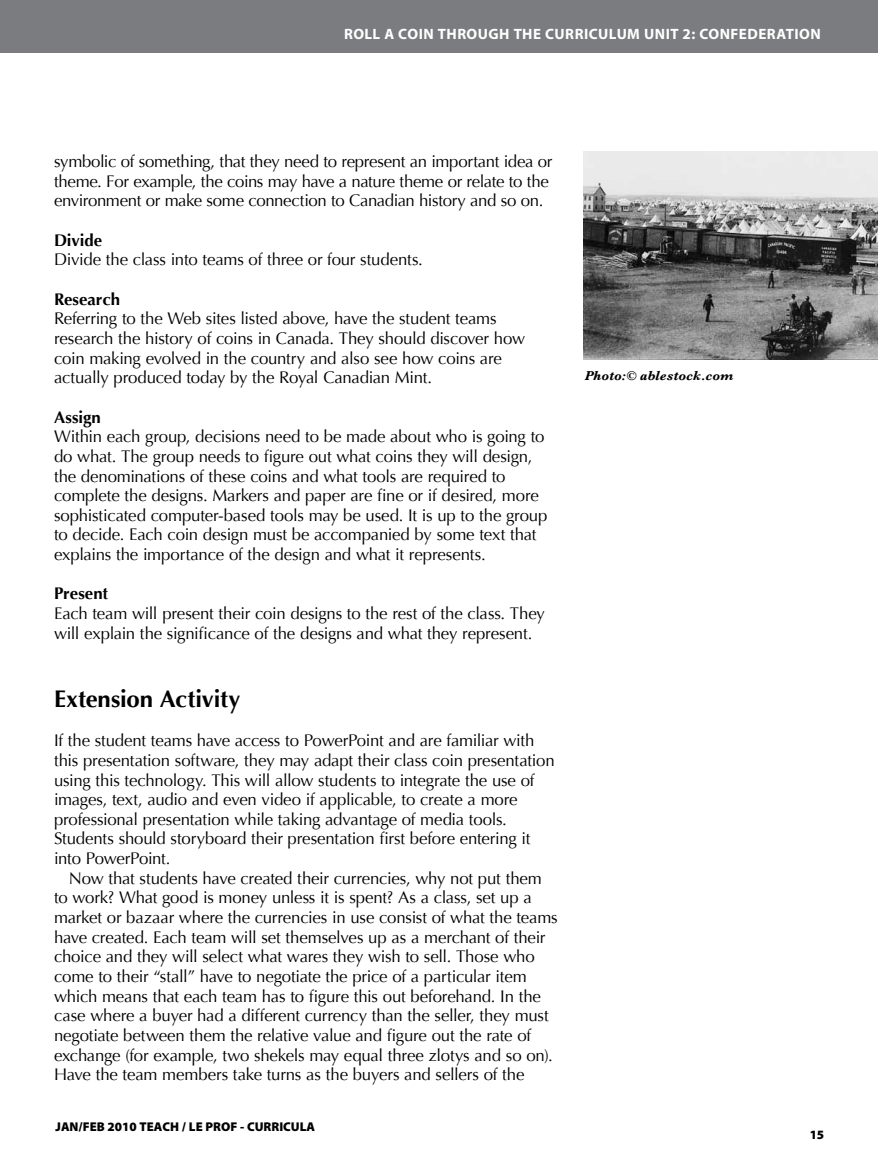
<style>
.page{position:relative;width:878px;height:1175px;background:#fff}
.page>*{position:absolute;margin:0;border:0;box-sizing:border-box;transform-origin:0 0}
.t1{font:700 24px "Optima";letter-spacing:-.005em;color:#000}
.t2{font:16.8px/19.6px "Optima";letter-spacing:-.01em;color:#000}
.t3{font:700 16.8px "Optima";color:#000}
.t4{font:700 15px "Myriad Pro";letter-spacing:.03em;color:#fff}
.t5{font:italic 700 13.5px "Baskerville";letter-spacing:.01em;color:#000}
.t6{font:900 12.75px "Myriad Pro";color:#000}
</style>
<div class="page">
<img style="left:584px;top:152px;width:294px;height:207px">
<div style="left:0;top:0;width:878px;height:53px;background:#7b7c7f"></div>
<p class="t4" style="left:344px;top:25px;width:433px">ROLL A COIN THROUGH THE CURRICULUM UNIT 2: CONFEDERAT</p>
<p class="t4" style="left:794px;top:25px;width:28px">ION</p>
<p class="t2" style="left:54px;top:152px;width:500px">symbolic of something, that they need to represent an important idea or theme. For example, the coins may have a nature theme or relate to the environment or make some connection to Canadian history and so on.</p>
<p class="t3" style="left:54px;top:230px;width:50px">Divide</p>
<p class="t2" style="left:54px;top:250px;width:370px">Divide the class into teams of three or four students.</p>
<p class="t3" style="left:54px;top:289px;width:67px">Research</p>
<p class="t2" style="left:54px;top:309px;width:472px">Referring to the Web sites listed above, have the student teams research the history of coins in Canada. They should discover how coin making evolved in the country and also see how coins are actually produced today by the Royal Canadian Mint.</p>
<p class="t3" style="left:54px;top:407px;width:48px">Assign</p>
<p class="t2" style="left:54px;top:427px;width:495px">Within each group, decisions need to be made about who is going to do what. The group needs to figure out what coins they will design, the denominations of these coins and what tools are required to complete the designs. Markers and paper are fine or if desired, more sophisticated computer-based tools may be used. It is up to the group to decide. Each coin design must be accompanied by some text that explains the importance of the design and what it represents.</p>
<p class="t3" style="left:54px;top:584px;width:56px">Present</p>
<p class="t2" style="left:54px;top:604px;width:492px">Each team will present their coin designs to the rest of the class. They will explain the significance of the designs and what they represent.</p>
<h1 class="t1" style="left:54px;top:684px;width:188px">Extension Activity</h1>
<p class="t2" style="left:54px;top:731px;width:502px">If the student teams have access to PowerPoint and are familiar with this presentation software, they may adapt their class coin presentation using this technology. This will allow students to integrate the use of images, text, audio and even video if applicable, to create a more professional presentation while taking advantage of media tools.<br>Students should storyboard their presentation first before entering it into PowerPoint.</p>
<p class="t2" style="left:54px;top:868px;width:505px;text-indent:15px">Now that students have created their currencies, why not put them to work? What good is money unless it is spent? As a class, set up a market or bazaar where the currencies in use consist of what the teams have created. Each team will set themselves up as a merchant of their choice and they will select what wares they wish to sell. Those who come to their “stall” have to negotiate the price of a particular item which means that each team has to figure this out beforehand. In the case where a buyer had a different currency than the seller, they must negotiate between them the relative value and figure out the rate of exchange (for example, two shekels may equal three zlotys and so on).<br>Have the team members take turns as the buyers and sellers of the</p>
<p class="t6" style="left:56px;top:1119px;width:261px">JAN/FEB 2010 TEACH / LE PROF - CURRICULA</p>
<p class="t5" style="left:584px;top:367px;width:150px">Photo:© ablestock.com</p>
<p class="t6" style="left:809px;top:1127px;width:16px">15</p>
</div>
